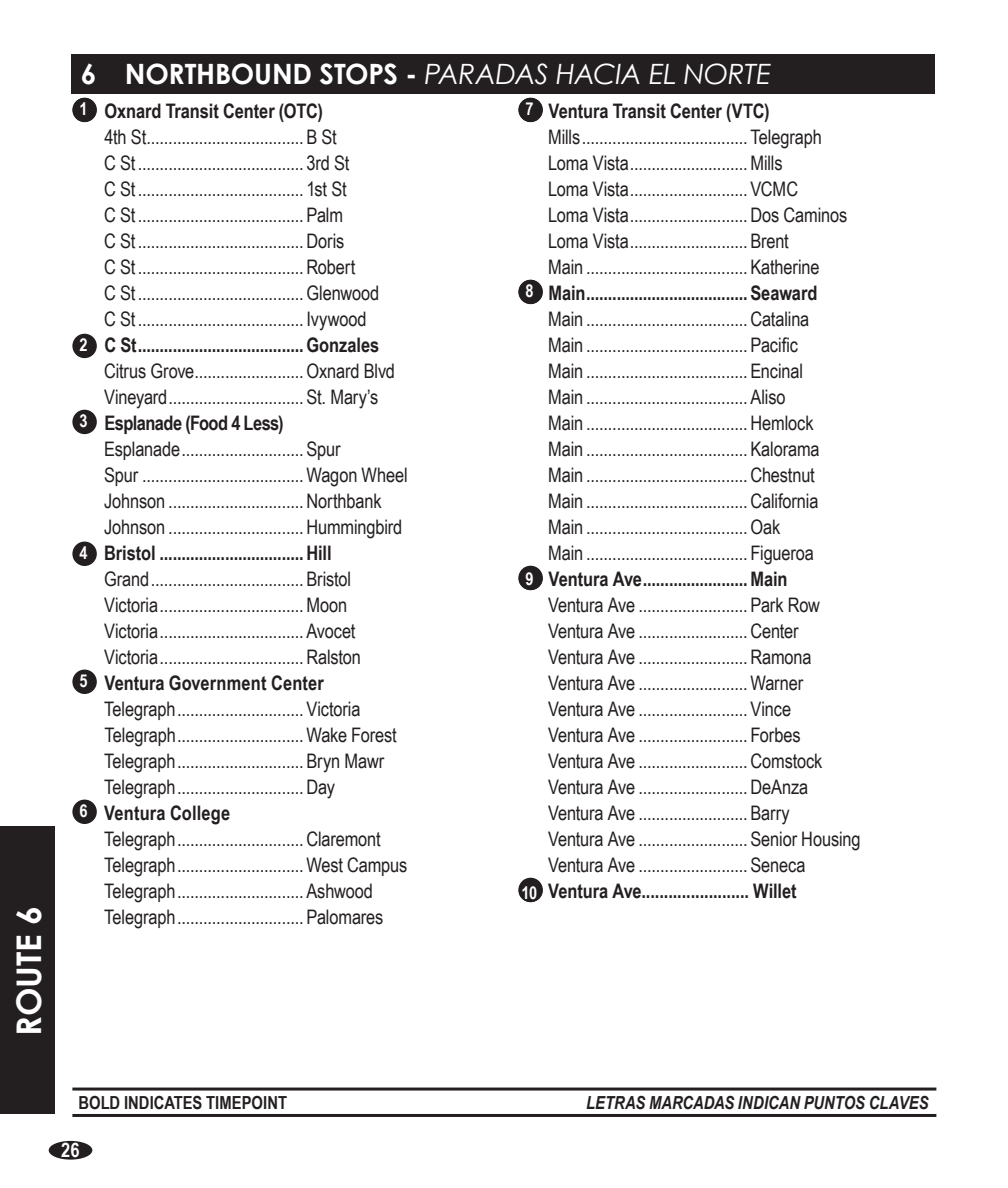
<style>
.page{position:relative;width:1008px;height:1188px;background:#fff}
.page>*{position:absolute;margin:0;border:0;box-sizing:border-box;transform-origin:0 0}
.Vertical_TABS_right{font:700 34px "Century Gothic";letter-spacing:-.005em;color:#fff}
.Route_Header{font:italic 28px "Century Gothic";letter-spacing:-.02em;color:#fff}
.Stop_List_Body{font:20px/26px "Arial Narrow";letter-spacing:-.005em;color:#231f20}
.Stop_List_Timepoints{font:700 20px "Arial Narrow";color:#231f20}
.Stop_List_Timepoints-2{font:20px/26px "Arial Narrow";letter-spacing:-.005em;color:#231f20}
.Stop_List_Body-2{font:700 20px "Arial Narrow";letter-spacing:.005em;color:#231f20}
.Stop_List_Timepoints-3{font:700 20px "Arial Narrow";letter-spacing:-.025em;color:#231f20}
.t1{font:700 20px "Arial Narrow";color:#fff}
.Stop_List_Timepoint{font:italic 700 18px "Arial Narrow";color:#231f20}
.Stop_List_Timepoint-2{font:700 18px "Arial Narrow";letter-spacing:.005em;color:#231f20}
.t2{font:700 17.8px "Arial Narrow";color:#fff}
.s1{font-weight:700;font-style:normal}
.s2{font-weight:700}
</style>
<div class="page">
<div style="left:49px;top:1141px;width:43px;height:19px;background:#231f20;border-radius:50%"></div>
<div style="left:0;top:826px;width:55px;height:288px;background:#231f20"></div>
<hr style="left:72px;top:1088px;width:864px;height:3px;background:#231f20">
<hr style="left:72px;top:1114px;width:864px;height:3px;background:#231f20">
<div style="left:72px;top:98px;width:25px;height:24px;background:#231f20;border-radius:50%"></div>
<div style="left:72px;top:334px;width:25px;height:24px;background:#231f20;border-radius:50%"></div>
<div style="left:72px;top:410px;width:25px;height:24px;background:#231f20;border-radius:50%"></div>
<div style="left:72px;top:542px;width:25px;height:24px;background:#231f20;border-radius:50%"></div>
<div style="left:72px;top:670px;width:25px;height:24px;background:#231f20;border-radius:50%"></div>
<div style="left:72px;top:800px;width:25px;height:24px;background:#231f20;border-radius:50%"></div>
<div style="left:518px;top:98px;width:25px;height:24px;background:#231f20;border-radius:50%"></div>
<div style="left:518px;top:280px;width:25px;height:24px;background:#231f20;border-radius:50%"></div>
<svg style="left:518px;top:566px;width:25px;height:24px"></svg>
<svg style="left:518px;top:568px;width:25px;height:22px"></svg>
<svg style="left:518px;top:878px;width:25px;height:24px"></svg>
<svg style="left:518px;top:880px;width:25px;height:22px"></svg>
<div style="left:71px;top:54px;width:863px;height:40px;background:#231f20"></div>
<p class="Vertical_TABS_right" style="left:3px;top:1036px;width:131px;rotate:-90deg">ROUTE 6</p>
<p class="Route_Header" style="left:81px;top:55px;width:692px"><span class="s1">6 NORTHBOUND STOPS -</span> PARADAS HACIA EL NORTE</p>
<p class="t2" style="left:79px;top:95px;width:10px">1</p>
<p class="t2" style="left:79px;top:331px;width:10px">2</p>
<p class="t2" style="left:79px;top:407px;width:10px">3</p>
<p class="t2" style="left:79px;top:539px;width:10px">4</p>
<p class="t2" style="left:79px;top:667px;width:10px">5</p>
<p class="t2" style="left:79px;top:797px;width:10px">6</p>
<p class="Stop_List_Timepoints-2" style="left:104px;top:97px;width:234px"><span class="s2">Oxnard Transit Center (OTC)<br></span>4th St....................................B St</p>
<p class="Stop_List_Body" style="left:104px;top:149px;width:247px">C St ...................................... 3rd St</p>
<p class="Stop_List_Body" style="left:104px;top:175px;width:244px">C St ...................................... 1st St</p>
<p class="Stop_List_Body" style="left:104px;top:201px;width:240px">C St ......................................Palm</p>
<p class="Stop_List_Body" style="left:104px;top:227px;width:242px">C St ......................................Doris</p>
<p class="Stop_List_Body" style="left:104px;top:253px;width:253px">C St ......................................Robert</p>
<p class="Stop_List_Body" style="left:104px;top:279px;width:277px">C St ......................................Glenwood</p>
<p class="Stop_List_Body" style="left:104px;top:305px;width:264px">C St ...................................... Ivywood</p>
<p class="Stop_List_Timepoints" style="left:104px;top:330px;width:276px">C St......................................Gonzales</p>
<p class="Stop_List_Body" style="left:104px;top:357px;width:292px">Citrus Grove.........................Oxnard Blvd</p>
<p class="Stop_List_Body" style="left:104px;top:383px;width:276px">Vineyard...............................St. Mary’s</p>
<p class="Stop_List_Timepoints-3" style="left:104px;top:408px;width:181px">Esplanade (Food 4 Less)</p>
<p class="Stop_List_Body" style="left:104px;top:435px;width:305px">Esplanade............................Spur<br>Spur .....................................Wagon Wheel<br>Johnson ...............................Northbank</p>
<p class="Stop_List_Body" style="left:104px;top:513px;width:300px">Johnson ...............................Hummingbird</p>
<p class="Stop_List_Body-2" style="left:104px;top:538px;width:229px">Bristol .................................Hill</p>
<p class="Stop_List_Body" style="left:104px;top:565px;width:249px">Grand...................................Bristol</p>
<p class="Stop_List_Body" style="left:104px;top:591px;width:245px">Victoria.................................Moon</p>
<p class="Stop_List_Body" style="left:104px;top:617px;width:253px">Victoria.................................Avocet</p>
<p class="Stop_List_Body" style="left:104px;top:643px;width:258px">Victoria.................................Ralston</p>
<p class="Stop_List_Timepoints" style="left:104px;top:668px;width:221px">Ventura Government Center</p>
<p class="Stop_List_Body" style="left:104px;top:695px;width:258px">Telegraph.............................Victoria</p>
<p class="Stop_List_Timepoints-2" style="left:104px;top:721px;width:294px">Telegraph.............................Wake Forest</p>
<p class="Stop_List_Body" style="left:104px;top:747px;width:282px">Telegraph.............................Bryn Mawr</p>
<p class="Stop_List_Body" style="left:104px;top:773px;width:232px">Telegraph.............................Day</p>
<p class="Stop_List_Body-2" style="left:104px;top:798px;width:128px">Ventura College</p>
<p class="Stop_List_Body" style="left:104px;top:825px;width:278px">Telegraph.............................Claremont</p>
<p class="Stop_List_Body" style="left:104px;top:851px;width:305px">Telegraph.............................West Campus</p>
<p class="Stop_List_Body" style="left:104px;top:877px;width:270px">Telegraph.............................Ashwood</p>
<p class="Stop_List_Body" style="left:104px;top:903px;width:281px">Telegraph.............................Palomares</p>
<p class="t2" style="left:525px;top:95px;width:10px">7</p>
<p class="t2" style="left:525px;top:277px;width:10px">8</p>
<p class="t2" style="left:525px;top:565px;width:10px">9</p>
<p class="t2" style="left:522px;top:879px;width:17px">10</p>
<p class="Stop_List_Timepoints" style="left:548px;top:96px;width:223px">Ventura Transit Center (VTC)</p>
<p class="Stop_List_Body" style="left:548px;top:123px;width:275px">Mills...................................... Telegraph</p>
<p class="Stop_List_Body" style="left:548px;top:149px;width:236px">Loma Vista...........................Mills</p>
<p class="Stop_List_Body" style="left:548px;top:175px;width:252px">Loma Vista...........................VCMC</p>
<p class="Stop_List_Body" style="left:548px;top:201px;width:301px">Loma Vista...........................Dos Caminos</p>
<p class="Stop_List_Body" style="left:548px;top:227px;width:242px">Loma Vista...........................Brent</p>
<p class="Stop_List_Body" style="left:548px;top:253px;width:273px">Main .....................................Katherine</p>
<p class="Stop_List_Timepoints" style="left:548px;top:278px;width:270px">Main.....................................Seaward</p>
<p class="Stop_List_Body" style="left:548px;top:305px;width:263px">Main .....................................Catalina</p>
<p class="Stop_List_Body" style="left:548px;top:331px;width:251px">Main .....................................Pacific</p>
<p class="Stop_List_Body" style="left:548px;top:357px;width:257px">Main .....................................Encinal</p>
<p class="Stop_List_Body" style="left:548px;top:383px;width:239px">Main .....................................Aliso</p>
<p class="Stop_List_Body" style="left:548px;top:409px;width:267px">Main .....................................Hemlock</p>
<p class="Stop_List_Body" style="left:548px;top:435px;width:273px">Main .....................................Kalorama</p>
<p class="Stop_List_Body" style="left:548px;top:461px;width:268px">Main .....................................Chestnut</p>
<p class="Stop_List_Body" style="left:548px;top:487px;width:272px">Main .....................................California</p>
<p class="Stop_List_Body" style="left:548px;top:513px;width:234px">Main .....................................Oak</p>
<p class="Stop_List_Body" style="left:548px;top:539px;width:267px">Main ..................................... Figueroa</p>
<p class="Stop_List_Timepoints" style="left:548px;top:564px;width:241px">Ventura Ave........................Main</p>
<p class="Stop_List_Body" style="left:548px;top:591px;width:274px">Ventura Ave .........................Park Row</p>
<p class="Stop_List_Body" style="left:548px;top:617px;width:252px">Ventura Ave .........................Center</p>
<p class="Stop_List_Body" style="left:548px;top:643px;width:265px">Ventura Ave .........................Ramona</p>
<p class="Stop_List_Body" style="left:548px;top:669px;width:257px">Ventura Ave .........................Warner</p>
<p class="Stop_List_Body" style="left:548px;top:695px;width:245px">Ventura Ave .........................Vince</p>
<p class="Stop_List_Body" style="left:548px;top:721px;width:254px">Ventura Ave ......................... Forbes</p>
<p class="Stop_List_Body" style="left:548px;top:747px;width:276px">Ventura Ave .........................Comstock</p>
<p class="Stop_List_Body" style="left:548px;top:773px;width:262px">Ventura Ave .........................DeAnza</p>
<p class="Stop_List_Body" style="left:548px;top:799px;width:243px">Ventura Ave .........................Barry</p>
<p class="Stop_List_Body" style="left:548px;top:825px;width:314px">Ventura Ave .........................Senior Housing</p>
<p class="Stop_List_Body" style="left:548px;top:851px;width:259px">Ventura Ave .........................Seneca<br><span class="s2">Ventura Ave........................ Willet</span></p>
<p class="Stop_List_Timepoint-2" style="left:79px;top:1089px;width:210px">BOLD INDICATES TIMEPOINT</p>
<p class="Stop_List_Timepoint" style="left:586px;top:1089px;width:344px">LETRAS MARCADAS INDICAN PUNTOS CLAVES</p>
<p class="t1" style="left:61px;top:1135px;width:20px">26</p>
</div>
